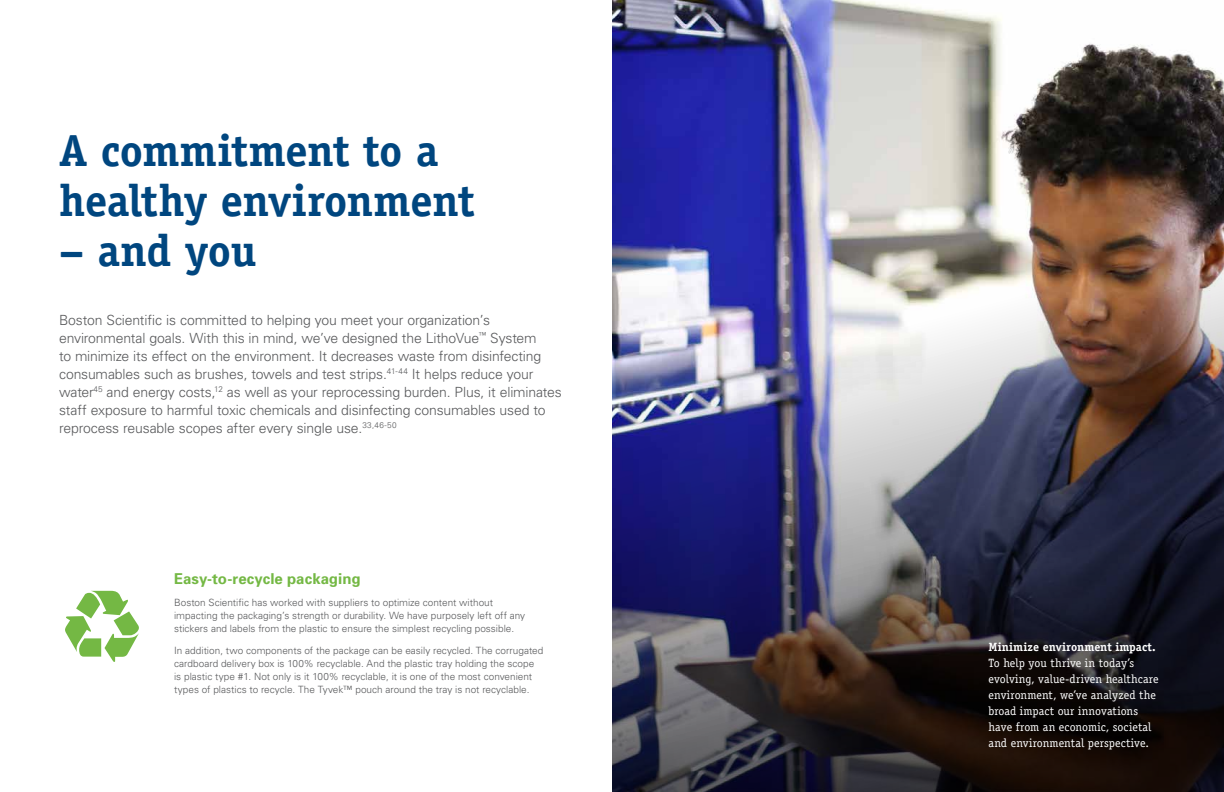
<style>
.page{position:relative;width:1224px;height:792px;background:#fff}
.page>*{position:absolute;margin:0;border:0;box-sizing:border-box;transform-origin:0 0}
.t1{font:700 45px/50px "Officina Serif";letter-spacing:-.015em;color:#00467f}
.t2{font:700 15px "Univers";color:#74b844}
.t3{font:300 14px/18px "Univers";letter-spacing:-.01em;color:#58595b}
.t4{font:12px/16px "Officina Serif";letter-spacing:.005em;color:#fff}
.t5{font:700 12px "Officina Serif";letter-spacing:.005em;color:#fff}
.t6{font:300 10px/13px "Univers";color:#58595b}
</style>
<div class="page">
<img style="left:612px;top:0;width:612px;height:235px">
<img style="left:612px;top:235px;width:612px;height:557px">
<svg style="left:65px;top:591px;width:74px;height:71px"></svg>
<h1 class="t1" style="left:59px;top:126px;width:417px">A commitment to a healthy environment</h1>
<h1 class="t1" style="left:59px;top:226px;width:199px">– and you</h1>
<p class="t3" style="left:59px;top:311px;width:504px">Boston Scientific is committed to helping you meet your organization’s environmental goals. With this in mind, we’ve designed the LithoVue<sup>™</sup> System<br>to minimize its effect on the environment. It decreases waste from disinfecting consumables such as brushes, towels and test strips.<sup>41-44</sup> It helps reduce your water<sup>45</sup> and energy costs,<sup>12</sup> as well as your reprocessing burden. Plus, it eliminates staff exposure to harmful toxic chemicals and disinfecting consumables used to reprocess reusable scopes after every single use.<sup>33,46-50</sup></p>
<h2 class="t2" style="left:174px;top:569px;width:188px">Easy-to-recycle packaging</h2>
<p class="t6" style="left:174px;top:596px;width:353px">Boston Scientific has worked with suppliers to optimize content without impacting the packaging’s strength or durability. We have purposely left off any stickers and labels from the plastic to ensure the simplest recycling possible.</p>
<p class="t6" style="left:174px;top:644px;width:371px">In addition, two components of the package can be easily recycled. The corrugated cardboard delivery box is 100% recyclable. And the plastic tray holding the scope is plastic type #1. Not only is it 100% recyclable, it is one of the most convenient types of plastics to recycle. The Tyvek™ pouch around the tray is not recyclable.</p>
<p class="t5" style="left:988px;top:639px;width:169px">Minimize environment impact.</p>
<p class="t4" style="left:988px;top:655px;width:172px">To help you thrive in today’s evolving, value-driven healthcare environment, we’ve analyzed the broad impact our innovations have from an economic, societal and environmental perspective.</p>
</div>
